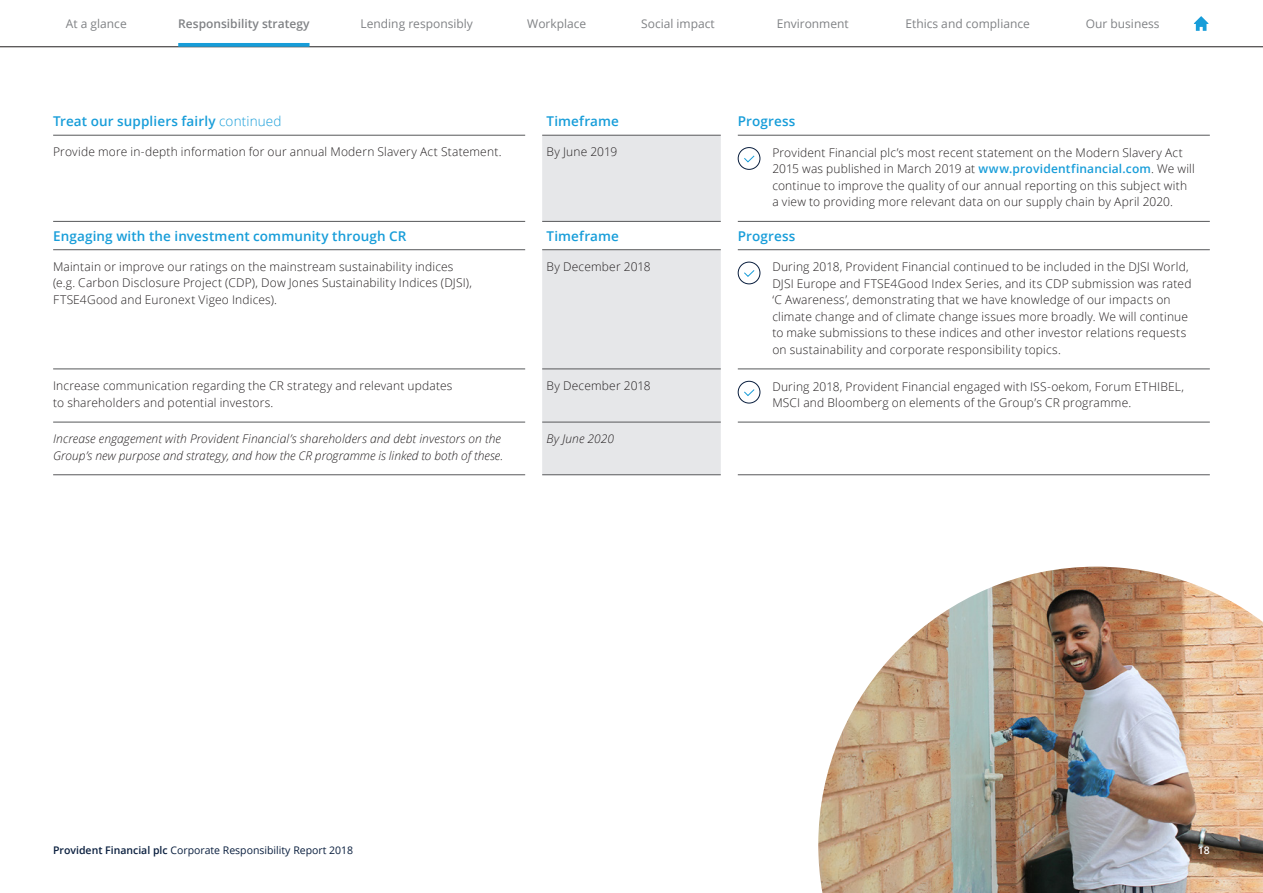
<style>
.page{position:relative;width:1263px;height:893px;background:#fff}
.page>*{position:absolute;margin:0;border:0;box-sizing:border-box;transform-origin:0 0}
.Subhead_1{font:600 13.5px "Open Sans";letter-spacing:.01em;color:#179dd9}
.Body_Text{font:300 12px/16.5px "Open Sans";letter-spacing:.015em;color:#231f20}
.Body_Text-2{font:italic 300 12px/16.5px "Open Sans";letter-spacing:.01em;color:#231f20}
.t1{font:12px "Open Sans";color:#808285}
.t2{font:600 12px "Open Sans";color:#808285}
.t3{font:10.5px "Open Sans";color:#091e3e}
.t4{font:600 10.5px "Open Sans";color:#fff}
.s1{font-weight:300}
.s2{font-weight:600;color:#179dd9}
.s3{font-weight:600}
</style>
<div class="page">
<svg style="left:542px;top:136px;width:179px;height:338px;background:#e7e8ea"></svg>
<hr style="left:53px;top:135px;width:472px;height:1px;background:#57585a">
<hr style="left:542px;top:135px;width:179px;height:1px;background:#57585a">
<hr style="left:738px;top:135px;width:472px;height:1px;background:#57585a">
<hr style="left:53px;top:249px;width:472px;height:1px;background:#57585a">
<hr style="left:542px;top:249px;width:179px;height:1px;background:#57585a">
<hr style="left:738px;top:249px;width:472px;height:1px;background:#57585a">
<hr style="left:53px;top:369px;width:472px;height:1px;background:#57585a">
<hr style="left:542px;top:369px;width:179px;height:1px;background:#57585a">
<hr style="left:738px;top:369px;width:472px;height:1px;background:#57585a">
<hr style="left:53px;top:422px;width:472px;height:1px;background:#57585a">
<hr style="left:542px;top:422px;width:179px;height:1px;background:#57585a">
<hr style="left:738px;top:422px;width:472px;height:1px;background:#57585a">
<hr style="left:53px;top:474px;width:472px;height:1px;background:#57585a">
<hr style="left:542px;top:474px;width:179px;height:1px;background:#57585a">
<hr style="left:738px;top:474px;width:472px;height:1px;background:#57585a">
<hr style="left:53px;top:221px;width:472px;height:1px;background:#57585a">
<hr style="left:542px;top:221px;width:179px;height:1px;background:#57585a">
<hr style="left:738px;top:221px;width:472px;height:1px;background:#57585a">
<div style="left:738px;top:147px;width:22px;height:23px;border:1px solid #091e3e;border-radius:50%"></div>
<svg style="left:744px;top:155px;width:11px;height:8px"></svg>
<div style="left:738px;top:262px;width:22px;height:22px;border:1px solid #091e3e;border-radius:50%"></div>
<svg style="left:744px;top:270px;width:11px;height:7px"></svg>
<div style="left:738px;top:381px;width:22px;height:22px;border:1px solid #091e3e;border-radius:50%"></div>
<svg style="left:744px;top:389px;width:11px;height:7px"></svg>
<img style="left:818px;top:567px;width:445px;height:326px">
<div style="left:0;top:0;width:1263px;height:47px;background:#fff;border:2px solid #fff"></div>
<hr style="left:0;top:47px;width:1263px;height:1px;background:#231f20">
<svg style="left:1194px;top:16px;width:14px;height:15px"></svg>
<svg style="left:178px;top:43px;width:131px;height:4px"></svg>
<p class="t1" style="left:66px;top:15px;width:62px">At a glance</p>
<p class="t2" style="left:178px;top:15px;width:133px">Responsibility strategy</p>
<p class="t1" style="left:361px;top:15px;width:114px">Lending responsibly</p>
<p class="t1" style="left:527px;top:15px;width:61px">Workplace</p>
<p class="t1" style="left:641px;top:15px;width:75px">Social impact</p>
<p class="t1" style="left:777px;top:15px;width:74px">Environment</p>
<p class="t1" style="left:905px;top:15px;width:126px">Ethics and compliance</p>
<p class="t1" style="left:1086px;top:15px;width:75px">Our business</p>
<p class="Subhead_1" style="left:53px;top:112px;width:230px">Treat our suppliers fairly <span class="s1">continued</span></p>
<p class="Subhead_1" style="left:546px;top:112px;width:74px">Timeframe</p>
<p class="Subhead_1" style="left:738px;top:112px;width:59px">Progress</p>
<p class="Body_Text" style="left:53px;top:143px;width:450px">Provide more in-depth information for our annual Modern Slavery Act Statement.</p>
<p class="Body_Text" style="left:546px;top:143px;width:72px">By June 2019</p>
<p class="Body_Text" style="left:772px;top:144px;width:424px">Provident Financial plc’s most recent statement on the Modern Slavery Act 2015 was published in March 2019 at <span class="s2">www.providentfinancial.com</span>. We will continue to improve the quality of our annual reporting on this subject with a view to providing more relevant data on our supply chain by April 2020.</p>
<p class="Subhead_1" style="left:53px;top:227px;width:355px">Engaging with the investment community through CR</p>
<p class="Subhead_1" style="left:546px;top:227px;width:74px">Timeframe</p>
<p class="Subhead_1" style="left:738px;top:227px;width:59px">Progress</p>
<p class="Body_Text" style="left:53px;top:258px;width:420px">Maintain or improve our ratings on the mainstream sustainability indices (e.g. Carbon Disclosure Project (CDP), Dow Jones Sustainability Indices (DJSI),<br>FTSE4Good and Euronext Vigeo Indices).</p>
<p class="Body_Text" style="left:546px;top:258px;width:106px">By December 2018</p>
<p class="Body_Text" style="left:772px;top:258px;width:421px">During 2018, Provident Financial continued to be included in the DJSI World, DJSI Europe and FTSE4Good Index Series, and its CDP submission was rated ‘C Awareness’, demonstrating that we have knowledge of our impacts on climate change and of climate change issues more broadly. We will continue to make submissions to these indices and other investor relations requests on sustainability and corporate responsibility topics.</p>
<p class="Body_Text" style="left:53px;top:377px;width:401px">Increase communication regarding the CR strategy and relevant updates to shareholders and potential investors.</p>
<p class="Body_Text" style="left:546px;top:377px;width:106px">By December 2018</p>
<p class="Body_Text" style="left:772px;top:378px;width:413px">During 2018, Provident Financial engaged with ISS-oekom, Forum ETHIBEL,<br>MSCI and Bloomberg on elements of the Group’s CR programme.</p>
<p class="Body_Text-2" style="left:53px;top:430px;width:452px">Increase engagement with Provident Financial’s shareholders and debt investors on the<br>Group’s new purpose and strategy, and how the CR programme is linked to both of these.</p>
<p class="Body_Text-2" style="left:546px;top:430px;width:69px">By June 2020</p>
<p class="t3" style="left:53px;top:843px;width:302px"><span class="s3">Provident Financial plc</span> Corporate Responsibility Report 2018</p>
<p class="t4" style="left:1198px;top:843px;width:13px">18</p>
</div>
